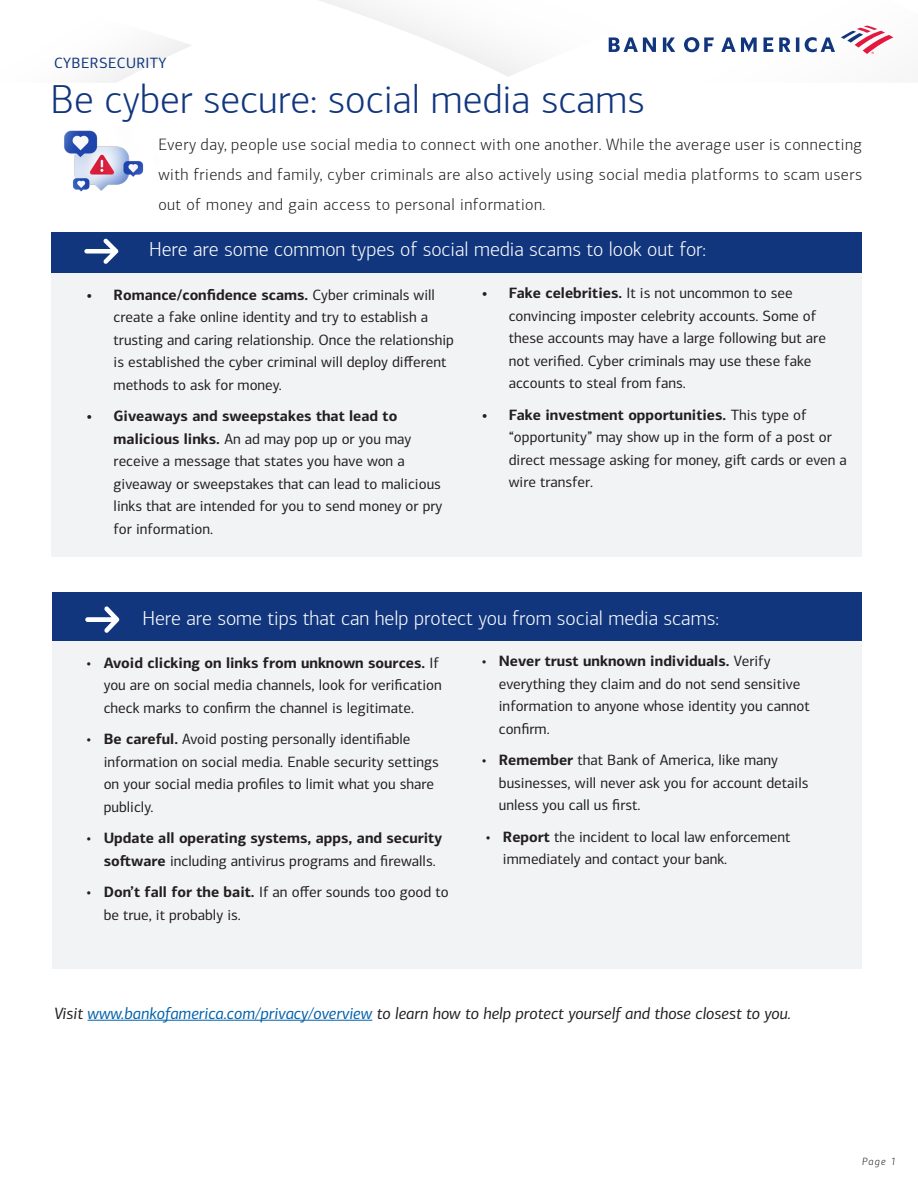
<style>
.page{position:relative;width:918px;height:1188px;background:#fff}
.page>*{position:absolute;margin:0;border:0;box-sizing:border-box;transform-origin:0 0}
.t1{font:300 40.5px "Connections";color:#11367e}
.t2{font:300 20.25px "Connections";color:#fff}
.t3{font:300 16.5px/30px "Connections";letter-spacing:.03em;color:#231f20;text-align:justify}
.t4{font:italic 16.5px "Connections";color:#231f20}
.t5{font:15px/22.5px "Connections";color:#231f20}
.t6{font:700 15px/22.5px "Connections";color:#231f20}
.t7{font:15px "Connections";letter-spacing:.025em;color:#11367e}
.t8{font:italic 300 10.5px "Connections";color:#231f20}
.s1{font-weight:700}
.s2{font-weight:400}
.s3{color:#0161ab}
</style>
<div class="page">
<svg style="left:95px;top:38px;width:97px;height:45px"></svg>
<svg style="left:319px;top:0;width:212px;height:77px"></svg>
<hr style="left:88px;top:1020px;width:284px;height:1px;background:#0161ab">
<img style="left:608px;top:25px;width:286px;height:29px">
<div style="left:51px;top:241px;width:810px;height:315px;background:#f2f3f4"></div>
<div style="left:51px;top:232px;width:810px;height:41px;background:#11367e"></div>
<div style="left:52px;top:592px;width:810px;height:376px;background:#f2f3f4"></div>
<div style="left:52px;top:593px;width:810px;height:48px;background:#11367e"></div>
<svg style="left:84px;top:238px;width:34px;height:26px"></svg>
<svg style="left:85px;top:606px;width:34px;height:27px"></svg>
<img style="left:64px;top:130px;width:80px;height:62px">
<p class="t7" style="left:54px;top:54px;width:114px">CYBERSECURITY</p>
<h1 class="t1" style="left:50px;top:76px;width:596px">Be cyber secure: social media scams</h1>
<p class="t3" style="left:158px;top:130px;width:705px">Every day, people use social media to connect with one another. While the average user is connecting with friends and family, cyber criminals are also actively using social media platforms to scam users out of money and gain access to personal information.</p>
<h2 class="t2" style="left:149px;top:238px;width:559px">Here are some common types of social media scams to look out for:</h2>
<p class="t5" style="left:114px;top:283px;width:342px;text-indent:-27px"><span class="s1">• Romance/confidence scams.</span> Cyber criminals will create a fake online identity and try to establish a trusting and caring relationship. Once the relationship is established the cyber criminal will deploy different methods to ask for money.</p>
<p class="t5" style="left:114px;top:405px;width:330px;text-indent:-27px"><span class="s1">• Giveaways and sweepstakes that lead to malicious links.</span> An ad may pop up or you may receive a message that states you have won a giveaway or sweepstakes that can lead to malicious links that are intended for you to send money or pry for information.</p>
<p class="t5" style="left:509px;top:282px;width:319px;text-indent:-27px"><span class="s1">• Fake celebrities.</span> It is not uncommon to see convincing imposter celebrity accounts. Some of these accounts may have a large following but are not verified. Cyber criminals may use these fake accounts to steal from fans.</p>
<p class="t5" style="left:509px;top:404px;width:340px;text-indent:-27px"><span class="s1">• Fake investment opportunities.</span> This type of “opportunity” may show up in the form of a post or direct message asking for money, gift cards or even a wire transfer.</p>
<h2 class="t2" style="left:142px;top:607px;width:578px">Here are some tips that can help protect you from social media scams:</h2>
<p class="t5" style="left:104px;top:651px;width:340px;text-indent:-17px">• <span class="s1">Avoid clicking on links from unknown sources.</span> If you are on social media channels, look for verification check marks to confirm the channel is legitimate.</p>
<p class="t5" style="left:104px;top:728px;width:337px;text-indent:-17px">• <span class="s1">Be careful.</span> Avoid posting personally identifiable information on social media. Enable security settings on your social media profiles to limit what you share publicly.</p>
<p class="t6" style="left:104px;top:827px;width:340px;text-indent:-17px"><span class="s2">•</span> Update all operating systems, apps, and security software <span class="s2">including antivirus programs and firewalls.</span></p>
<p class="t5" style="left:104px;top:881px;width:346px;text-indent:-17px">• <span class="s1">Don’t fall for the bait.</span> If an offer sounds too good to be true, it probably is.</p>
<p class="t5" style="left:499px;top:650px;width:312px;text-indent:-17px">• <span class="s1">Never trust unknown individuals.</span> Verify everything they claim and do not send sensitive information to anyone whose identity you cannot confirm.</p>
<p class="t5" style="left:499px;top:749px;width:311px;text-indent:-17px">• <span class="s1">Remember</span> that Bank of America, like many businesses, will never ask you for account details unless you call us first.</p>
<p class="t5" style="left:503px;top:825px;width:289px;text-indent:-17px">• <span class="s1">Report</span> the incident to local law enforcement immediately and contact your bank.</p>
<p class="t4" style="left:54px;top:1003px;width:738px">Visit <span class="s3">www.bankofamerica.com/privacy/overview</span> to learn how to help protect yourself and those closest to you.</p>
<p class="t8" style="left:862px;top:1156px;width:36px">Page 1</p>
</div>
